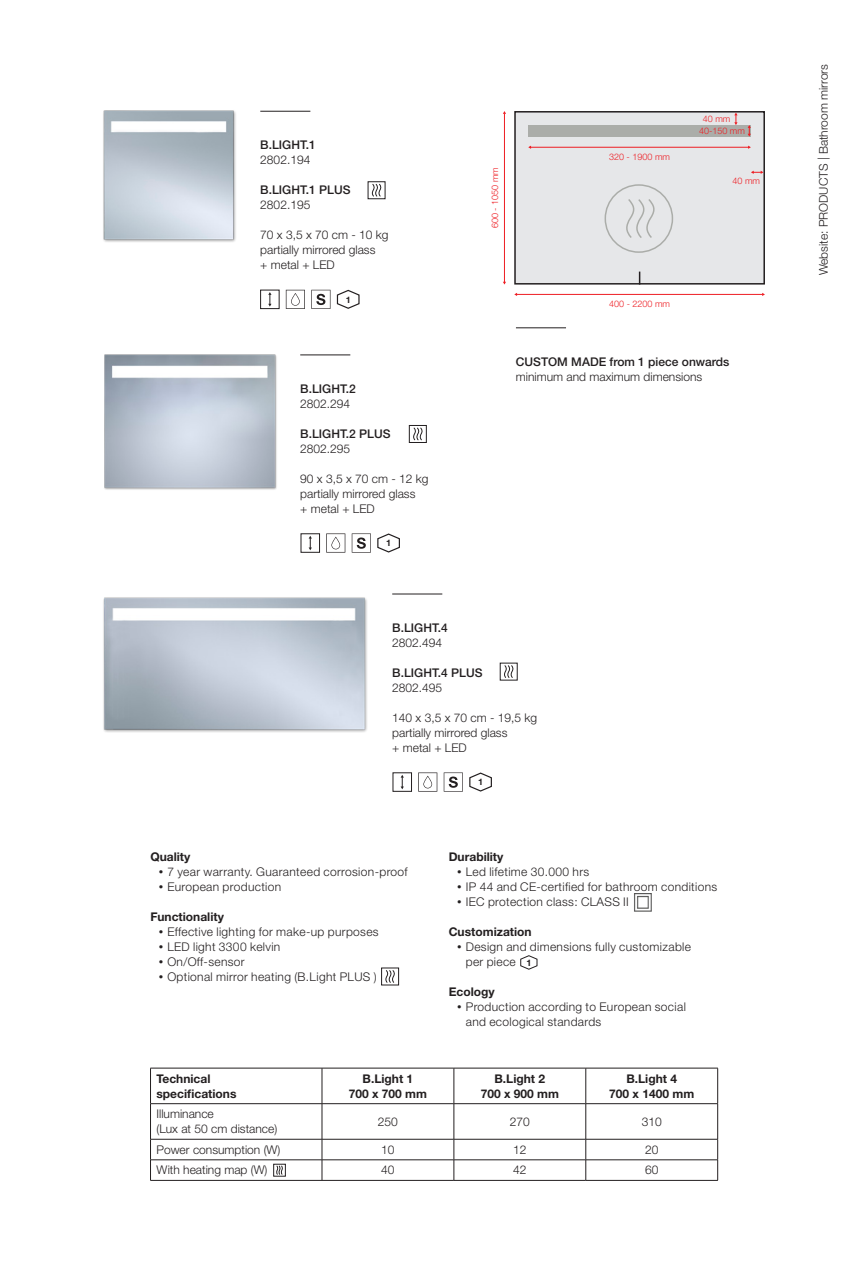
<style>
.page{position:relative;width:868px;height:1263px;background:#fff}
.page>*{position:absolute;margin:0;border:0;box-sizing:border-box;transform-origin:0 0}
.t1{font:300 12px/15px "Helvetica Neue LT Std";letter-spacing:.03em;color:#231f20}
.t2{font:300 12px/15px "Helvetica Neue LT Std";color:#231f20}
.t3{font:700 12px/15px "Helvetica Neue LT Std";color:#231f20;text-align:center}
.t4{font:500 12px "Helvetica Neue LT Std";color:#231f20}
.t5{font:300 9px "Helvetica Neue LT Std";color:#ee1d23}
.t6{font:700 9px "Helvetica Neue LT Std";color:#231f20}
.s1{font-weight:700;font-size:9px}
</style>
<div class="page">
<img style="left:104px;top:354px;width:173px;height:136px">
<img style="left:103px;top:597px;width:264px;height:135px">
<hr style="left:260px;top:111px;width:50px;height:1px;background:#231f20">
<hr style="left:300px;top:355px;width:50px;height:1px;background:#231f20">
<hr style="left:392px;top:594px;width:50px;height:1px;background:#231f20">
<hr style="left:516px;top:328px;width:50px;height:1px;background:#231f20">
<div style="left:368px;top:181px;width:17px;height:18px;border:1px solid #231f20"></div>
<svg style="left:371px;top:183px;width:10px;height:14px"></svg>
<div style="left:409px;top:425px;width:17px;height:18px;border:1px solid #231f20"></div>
<svg style="left:413px;top:427px;width:9px;height:14px"></svg>
<svg style="left:504px;top:665px;width:9px;height:13px"></svg>
<svg style="left:336px;top:289px;width:24px;height:20px"></svg>
<svg style="left:286px;top:290px;width:19px;height:19px"></svg>
<svg style="left:326px;top:533px;width:19px;height:20px"></svg>
<svg style="left:418px;top:772px;width:19px;height:20px"></svg>
<svg style="left:311px;top:290px;width:19px;height:19px"></svg>
<svg style="left:352px;top:533px;width:48px;height:20px"></svg>
<svg style="left:443px;top:772px;width:49px;height:20px"></svg>
<svg style="left:260px;top:289px;width:20px;height:20px"></svg>
<svg style="left:300px;top:533px;width:20px;height:20px"></svg>
<svg style="left:392px;top:772px;width:20px;height:20px"></svg>
<img style="left:103px;top:110px;width:133px;height:132px">
<div style="left:515px;top:112px;width:249px;height:172px;background:#e6e7e9"></div>
<div style="left:514px;top:111px;width:250px;height:174px;border:2px solid #231f20"></div>
<div style="left:604px;top:184px;width:69px;height:69px;border:2px solid #abada9;border-radius:50%"></div>
<div style="left:528px;top:125px;width:222px;height:12px;background:#abada9"></div>
<svg style="left:626px;top:199px;width:29px;height:39px"></svg>
<svg style="left:638px;top:272px;width:2px;height:13px"></svg>
<hr style="left:516px;top:294px;width:246px;height:1px;background:#ee1d23">
<hr style="left:504px;top:113px;width:1px;height:169px;background:#ee1d23">
<svg style="left:734px;top:113px;width:3px;height:12px"></svg>
<svg style="left:751px;top:171px;width:12px;height:3px"></svg>
<hr style="left:529px;top:147px;width:220px;height:1px;background:#ee1d23">
<svg style="left:747px;top:125px;width:3px;height:12px"></svg>
<hr style="left:150px;top:1068px;width:172px;height:1px;background:#231f20">
<hr style="left:150px;top:1068px;width:1px;height:35px;background:#231f20">
<hr style="left:322px;top:1068px;width:132px;height:1px;background:#231f20">
<hr style="left:322px;top:1068px;width:1px;height:35px;background:#231f20">
<hr style="left:454px;top:1068px;width:131px;height:1px;background:#231f20">
<hr style="left:453px;top:1068px;width:1px;height:35px;background:#231f20">
<hr style="left:585px;top:1068px;width:132px;height:1px;background:#231f20">
<hr style="left:585px;top:1068px;width:1px;height:35px;background:#231f20">
<hr style="left:717px;top:1068px;width:1px;height:35px;background:#231f20">
<hr style="left:150px;top:1103px;width:172px;height:1px;background:#231f20">
<hr style="left:150px;top:1104px;width:1px;height:35px;background:#231f20">
<hr style="left:322px;top:1103px;width:132px;height:1px;background:#231f20">
<hr style="left:322px;top:1104px;width:1px;height:35px;background:#231f20">
<hr style="left:454px;top:1103px;width:131px;height:1px;background:#231f20">
<hr style="left:453px;top:1104px;width:1px;height:35px;background:#231f20">
<hr style="left:585px;top:1103px;width:132px;height:1px;background:#231f20">
<hr style="left:585px;top:1104px;width:1px;height:35px;background:#231f20">
<hr style="left:717px;top:1104px;width:1px;height:35px;background:#231f20">
<hr style="left:150px;top:1139px;width:172px;height:1px;background:#231f20">
<hr style="left:322px;top:1139px;width:132px;height:1px;background:#231f20">
<hr style="left:454px;top:1139px;width:131px;height:1px;background:#231f20">
<hr style="left:585px;top:1139px;width:132px;height:1px;background:#231f20">
<hr style="left:150px;top:1159px;width:172px;height:1px;background:#231f20">
<svg style="left:150px;top:1139px;width:1px;height:41px"></svg>
<hr style="left:322px;top:1159px;width:132px;height:1px;background:#231f20">
<svg style="left:322px;top:1139px;width:1px;height:41px"></svg>
<hr style="left:454px;top:1159px;width:131px;height:1px;background:#231f20">
<svg style="left:453px;top:1139px;width:1px;height:41px"></svg>
<hr style="left:585px;top:1159px;width:132px;height:1px;background:#231f20">
<svg style="left:585px;top:1139px;width:1px;height:41px"></svg>
<svg style="left:717px;top:1139px;width:1px;height:41px"></svg>
<hr style="left:150px;top:1180px;width:172px;height:1px;background:#231f20">
<hr style="left:322px;top:1180px;width:132px;height:1px;background:#231f20">
<hr style="left:454px;top:1180px;width:131px;height:1px;background:#231f20">
<hr style="left:585px;top:1180px;width:132px;height:1px;background:#231f20">
<div style="left:381px;top:968px;width:18px;height:17px;border:1px solid #231f20"></div>
<svg style="left:384px;top:969px;width:11px;height:14px"></svg>
<div style="left:273px;top:1164px;width:12px;height:12px;border:1px solid #231f20"></div>
<svg style="left:275px;top:1165px;width:8px;height:10px"></svg>
<svg style="left:520px;top:955px;width:17px;height:15px"></svg>
<img style="left:634px;top:893px;width:18px;height:19px">
<p class="t5" style="left:702px;top:113px;width:29px">40 mm</p>
<p class="t4" style="left:260px;top:138px;width:57px">B.LIGHT.1</p>
<p class="t1" style="left:260px;top:152px;width:52px">2802.194</p>
<p class="t4" style="left:260px;top:183px;width:92px">B.LIGHT.1 PLUS</p>
<p class="t1" style="left:260px;top:197px;width:52px">2802.195</p>
<p class="t2" style="left:260px;top:227px;width:130px">70 x 3,5 x 70 cm - 10 kg partially mirrored glass<br>+ metal + LED</p>
<p class="t6" style="left:345px;top:294px;width:7px">1</p>
<p class="t4" style="left:300px;top:382px;width:57px">B.LIGHT.2</p>
<p class="t1" style="left:300px;top:396px;width:52px">2802.294</p>
<p class="t4" style="left:300px;top:427px;width:92px">B.LIGHT.2 PLUS</p>
<p class="t1" style="left:300px;top:441px;width:52px">2802.295</p>
<p class="t2" style="left:300px;top:471px;width:130px">90 x 3,5 x 70 cm - 12 kg partially mirrored glass<br>+ metal + LED</p>
<p class="t6" style="left:386px;top:537px;width:7px">1</p>
<p class="t5" style="left:489px;top:228px;width:62px;rotate:-90deg">600 - 1050 mm</p>
<p class="t5" style="left:609px;top:151px;width:62px">320 - 1900 mm</p>
<p class="t5" style="left:699px;top:125px;width:47px">40-150 mm</p>
<p class="t5" style="left:732px;top:175px;width:29px">40 mm</p>
<p class="t5" style="left:609px;top:298px;width:62px">400 - 2200 mm</p>
<p class="t4" style="left:516px;top:355px;width:215px">CUSTOM MADE from 1 piece onwards</p>
<p class="t2" style="left:516px;top:369px;width:188px">minimum and maximum dimensions</p>
<p class="t4" style="left:392px;top:621px;width:57px">B.LIGHT.4</p>
<p class="t1" style="left:392px;top:635px;width:52px">2802.494</p>
<p class="t4" style="left:392px;top:666px;width:92px">B.LIGHT.4 PLUS</p>
<p class="t1" style="left:392px;top:680px;width:52px">2802.495</p>
<p class="t2" style="left:392px;top:710px;width:146px">140 x 3,5 x 70 cm - 19,5 kg partially mirrored glass<br>+ metal + LED</p>
<p class="t3" style="left:150px;top:849px;width:41px">Quality</p>
<p class="t1" style="left:159px;top:864px;width:250px"><span class="s1">•</span> 7 year warranty. Guaranteed corrosion-proof</p>
<p class="t1" style="left:159px;top:879px;width:124px"><span class="s1">•</span> European production</p>
<p class="t3" style="left:150px;top:909px;width:75px">Functionality</p>
<p class="t1" style="left:159px;top:924px;width:221px"><span class="s1">•</span> Effective lighting for make-up purposes</p>
<p class="t1" style="left:159px;top:939px;width:123px"><span class="s1">•</span> LED light 3300 kelvin</p>
<p class="t1" style="left:159px;top:954px;width:87px"><span class="s1">•</span> On/Off-sensor</p>
<p class="t1" style="left:159px;top:969px;width:219px"><span class="s1">•</span> Optional mirror heating (B.Light PLUS )</p>
<p class="t6" style="left:478px;top:776px;width:7px">1</p>
<p class="t3" style="left:448px;top:849px;width:56px">Durability</p>
<p class="t1" style="left:457px;top:864px;width:133px"><span class="s1">•</span> Led lifetime 30.000 hrs</p>
<p class="t1" style="left:457px;top:879px;width:261px"><span class="s1">•</span> IP 44 and CE-certified for bathroom conditions</p>
<p class="t1" style="left:457px;top:894px;width:173px"><span class="s1">•</span> IEC protection class: CLASS II</p>
<p class="t3" style="left:448px;top:924px;width:84px">Customization</p>
<p class="t1" style="left:465px;top:939px;width:227px;text-indent:-9px"><span class="s1">•</span> Design and dimensions fully customizable per piece</p>
<p class="t3" style="left:448px;top:984px;width:47px">Ecology</p>
<p class="t1" style="left:465px;top:999px;width:221px;text-indent:-9px"><span class="s1">•</span> Production according to European social and ecological standards</p>
<p class="t6" style="left:526px;top:957px;width:7px">1</p>
<p class="t3" style="left:156px;top:1071px;width:81px;text-align:left">Technical specifications</p>
<p class="t3" style="left:349px;top:1071px;width:80px">B.Light 1<br>700 x 700 mm</p>
<p class="t3" style="left:480px;top:1071px;width:80px">B.Light 2<br>700 x 900 mm</p>
<p class="t3" style="left:609px;top:1071px;width:86px">B.Light 4<br>700 x 1400 mm</p>
<p class="t2" style="left:156px;top:1106px;width:122px">Illuminance<br>(Lux at 50 cm distance)</p>
<p class="t1" style="left:378px;top:1114px;width:22px">250</p>
<p class="t1" style="left:509px;top:1114px;width:22px">270</p>
<p class="t1" style="left:641px;top:1114px;width:22px">310</p>
<p class="t2" style="left:156px;top:1142px;width:125px">Power consumption (W)</p>
<p class="t1" style="left:381px;top:1142px;width:15px">10</p>
<p class="t1" style="left:513px;top:1142px;width:15px">12</p>
<p class="t1" style="left:645px;top:1142px;width:15px">20</p>
<p class="t2" style="left:156px;top:1162px;width:112px">With heating map (W)</p>
<p class="t1" style="left:381px;top:1162px;width:15px">40</p>
<p class="t1" style="left:513px;top:1162px;width:15px">42</p>
<p class="t1" style="left:645px;top:1162px;width:15px">60</p>
<p class="t2" style="left:815px;top:275px;width:213px;rotate:-90deg">Website: PRODUCTS | Bathroom mirrors</p>
</div>
